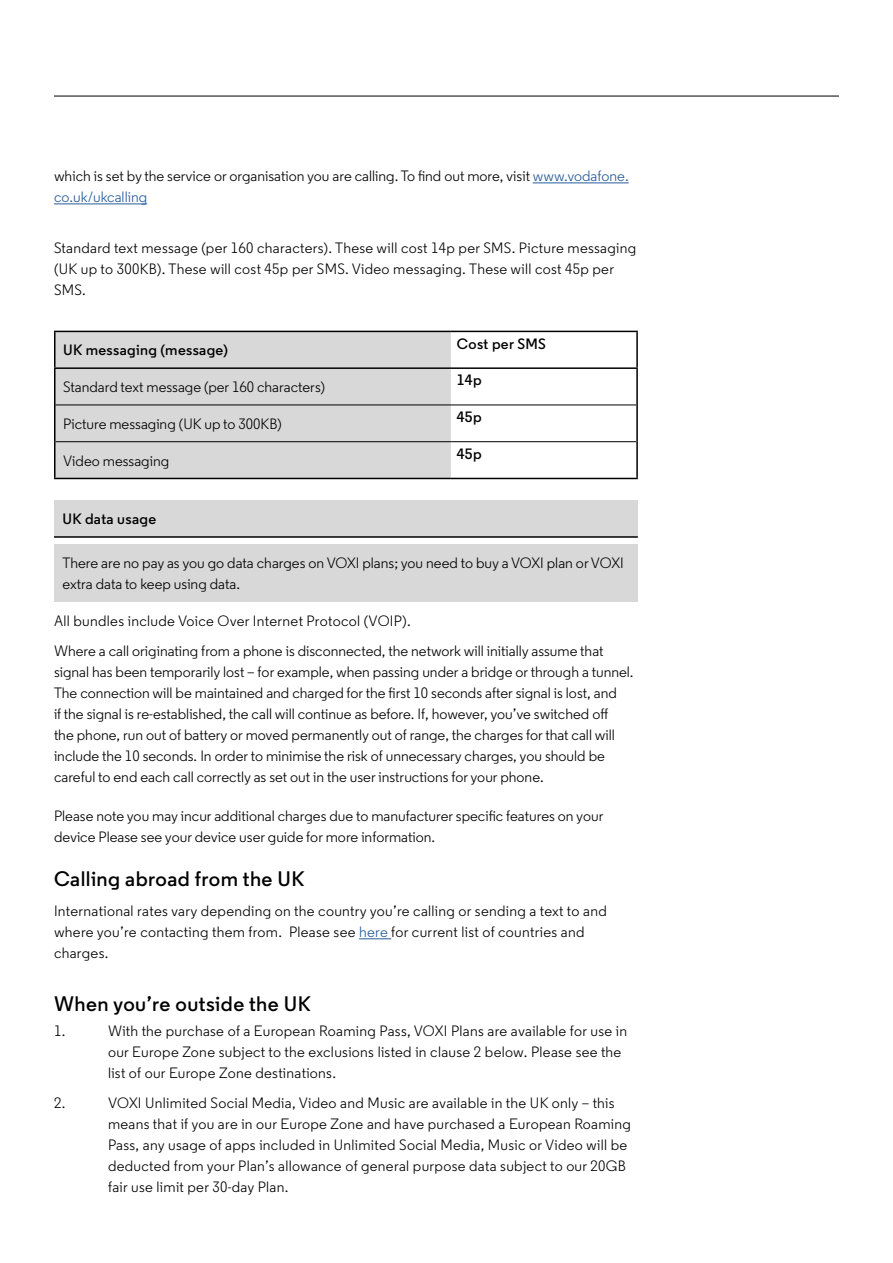
<style>
.page{position:relative;width:893px;height:1263px;background:#fff}
.page>*{position:absolute;margin:0;border:0;box-sizing:border-box;transform-origin:0 0}
.t1{font:600 21px "Regular VOXI";letter-spacing:.02em;color:#000}
.t2{font:15px/21px "Regular VOXI";color:#000}
.t3{font:15px/21px "Regular VOXI";letter-spacing:.02em;color:#000}
.t4{font:600 15px "Regular VOXI";letter-spacing:.02em;color:#000}
.s1{color:#275b9b}
</style>
<div class="page">
<hr style="left:54px;top:96px;width:785px;height:1px;background:#000">
<hr style="left:533px;top:182px;width:96px;height:1px;background:#275b9b">
<hr style="left:54px;top:203px;width:93px;height:1px;background:#275b9b">
<hr style="left:359px;top:938px;width:32px;height:1px;background:#275b9b">
<div style="left:56px;top:332px;width:395px;height:146px;background:#d8d8d8"></div>
<hr style="left:54px;top:331px;width:397px;height:1px;background:#000">
<hr style="left:54px;top:332px;width:2px;height:35px;background:#000">
<hr style="left:451px;top:331px;width:187px;height:1px;background:#000">
<hr style="left:636px;top:332px;width:2px;height:35px;background:#000">
<hr style="left:54px;top:367px;width:397px;height:2px;background:#000">
<hr style="left:54px;top:369px;width:2px;height:36px;background:#000">
<hr style="left:451px;top:367px;width:187px;height:2px;background:#000">
<hr style="left:636px;top:369px;width:2px;height:36px;background:#000">
<hr style="left:54px;top:405px;width:2px;height:37px;background:#000">
<hr style="left:636px;top:405px;width:2px;height:37px;background:#000">
<hr style="left:54px;top:442px;width:2px;height:36px;background:#000">
<hr style="left:636px;top:442px;width:2px;height:36px;background:#000">
<hr style="left:54px;top:478px;width:397px;height:1px;background:#000">
<hr style="left:451px;top:478px;width:187px;height:1px;background:#000">
<hr style="left:56px;top:405px;width:395px;height:1px;background:#000">
<hr style="left:451px;top:405px;width:185px;height:1px;background:#000">
<hr style="left:56px;top:441px;width:395px;height:1px;background:#000">
<hr style="left:451px;top:441px;width:185px;height:1px;background:#000">
<div style="left:54px;top:500px;width:584px;height:37px;background:#d8d8d8"></div>
<hr style="left:54px;top:536px;width:584px;height:2px;background:#000">
<div style="left:54px;top:544px;width:584px;height:57px;background:#d8d8d8"></div>
<p class="t2" style="left:54px;top:165px;width:576px">which is set by the service or organisation you are calling. To find out more, visit <span class="s1">www.vodafone. co.uk/ukcalling</span></p>
<p class="t3" style="left:54px;top:237px;width:584px">Standard text message (per 160 characters). These will cost 14p per SMS. Picture messaging (UK up to 300KB). These will cost 45p per SMS. Video messaging. These will cost 45p per<br>SMS.</p>
<p class="t4" style="left:63px;top:341px;width:166px">UK messaging (message)</p>
<p class="t2" style="left:63px;top:376px;width:263px">Standard text message (per 160 characters)</p>
<p class="t2" style="left:63px;top:413px;width:220px">Picture messaging (UK up to 300KB)</p>
<p class="t2" style="left:63px;top:450px;width:107px">Video messaging</p>
<p class="t4" style="left:457px;top:334px;width:90px">Cost per SMS</p>
<p class="t4" style="left:457px;top:371px;width:26px">14p</p>
<p class="t4" style="left:457px;top:408px;width:26px">45p</p>
<p class="t4" style="left:457px;top:444px;width:26px">45p</p>
<p class="t4" style="left:63px;top:510px;width:95px">UK data usage</p>
<p class="t2" style="left:63px;top:552px;width:563px">There are no pay as you go data charges on VOXI plans; you need to buy a VOXI plan or VOXI extra data to keep using data.</p>
<p class="t2" style="left:54px;top:605px;width:551px;line-height:30px">All bundles include Voice Over Internet Protocol (VOIP).<br>Where a call originating from a phone is disconnected, the network will initially assume that</p>
<p class="t2" style="left:54px;top:661px;width:581px">signal has been temporarily lost – for example, when passing under a bridge or through a tunnel.<br>The connection will be maintained and charged for the first 10 seconds after signal is lost, and<br>if the signal is re-established, the call will continue as before. If, however, you’ve switched off<br>the phone, run out of battery or moved permanently out of range, the charges for that call will include the 10 seconds. In order to minimise the risk of unnecessary charges, you should be careful to end each call correctly as set out in the user instructions for your phone.</p>
<p class="t2" style="left:54px;top:805px;width:551px">Please note you may incur additional charges due to manufacturer specific features on your device Please see your device user guide for more information.</p>
<h1 class="t1" style="left:54px;top:865px;width:252px">Calling abroad from the UK</h1>
<p class="t3" style="left:54px;top:900px;width:554px">International rates vary depending on the country you’re calling or sending a text to and where you’re contacting them from. Please see <span class="s1">here</span> for current list of countries and charges.</p>
<h1 class="t1" style="left:54px;top:990px;width:258px">When you’re outside the UK</h1>
<p class="t2" style="left:54px;top:1020px;width:13px">1.</p>
<p class="t3" style="left:108px;top:1020px;width:521px">With the purchase of a European Roaming Pass, VOXI Plans are available for use in our Europe Zone subject to the exclusions listed in clause 2 below. Please see the list of our Europe Zone destinations.</p>
<p class="t2" style="left:54px;top:1092px;width:13px">2.</p>
<p class="t3" style="left:108px;top:1092px;width:525px">VOXI Unlimited Social Media, Video and Music are available in the UK only – this means that if you are in our Europe Zone and have purchased a European Roaming Pass, any usage of apps included in Unlimited Social Media, Music or Video will be deducted from your Plan’s allowance of general purpose data subject to our 20GB fair use limit per 30-day Plan.</p>
</div>
